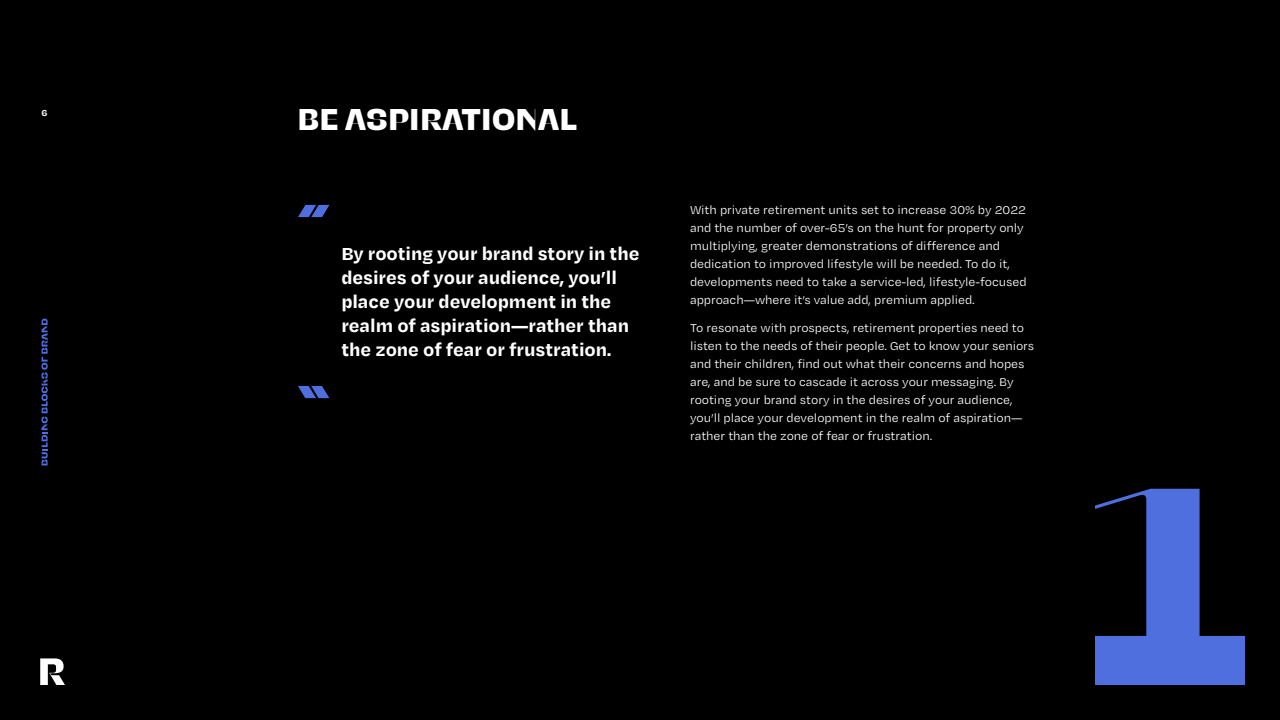
<style>
.page{position:relative;width:1280px;height:720px;background:#000}
.page>*{position:absolute;margin:0;border:0;box-sizing:border-box;transform-origin:0 0}
.t1{font:800 30px "Stravinsky";letter-spacing:-.005em;color:#fff}
.t2{font:700 20px/24px "Degular Text";letter-spacing:-.005em;color:#fff}
.t3{font:13px/18px "Degular Text";letter-spacing:-.005em;color:#fff}
.t4{font:700 10px "Degular Text";color:#fff}
</style>
<div class="page">
<svg style="left:1095px;top:489px;width:150px;height:196px"></svg>
<svg style="left:298px;top:205px;width:31px;height:12px"></svg>
<svg style="left:298px;top:386px;width:31px;height:12px"></svg>
<svg style="left:40px;top:659px;width:25px;height:26px"></svg>
<svg style="left:41px;top:319px;width:7px;height:146px"></svg>
<p class="t4" style="left:42px;top:106px;width:8px">6</p>
<h1 class="t1" style="left:297px;top:101px;width:281px">BE ASPIRATIONAL</h1>
<h2 class="t2" style="left:341px;top:240px;width:300px">By rooting your brand story in the desires of your audience, you’ll place your development in the realm of aspiration—rather than the zone of fear or frustration.</h2>
<p class="t3" style="left:690px;top:200px;width:338px">With private retirement units set to increase 30% by 2022 and the number of over-65’s on the hunt for property only multiplying, greater demonstrations of difference and dedication to improved lifestyle will be needed. To do it, developments need to take a service-led, lifestyle-focused approach—where it’s value add, premium applied.</p>
<p class="t3" style="left:690px;top:318px;width:346px">To resonate with prospects, retirement properties need to listen to the needs of their people. Get to know your seniors and their children, find out what their concerns and hopes are, and be sure to cascade it across your messaging. By rooting your brand story in the desires of your audience, you’ll place your development in the realm of aspiration— rather than the zone of fear or frustration.</p>
</div>
